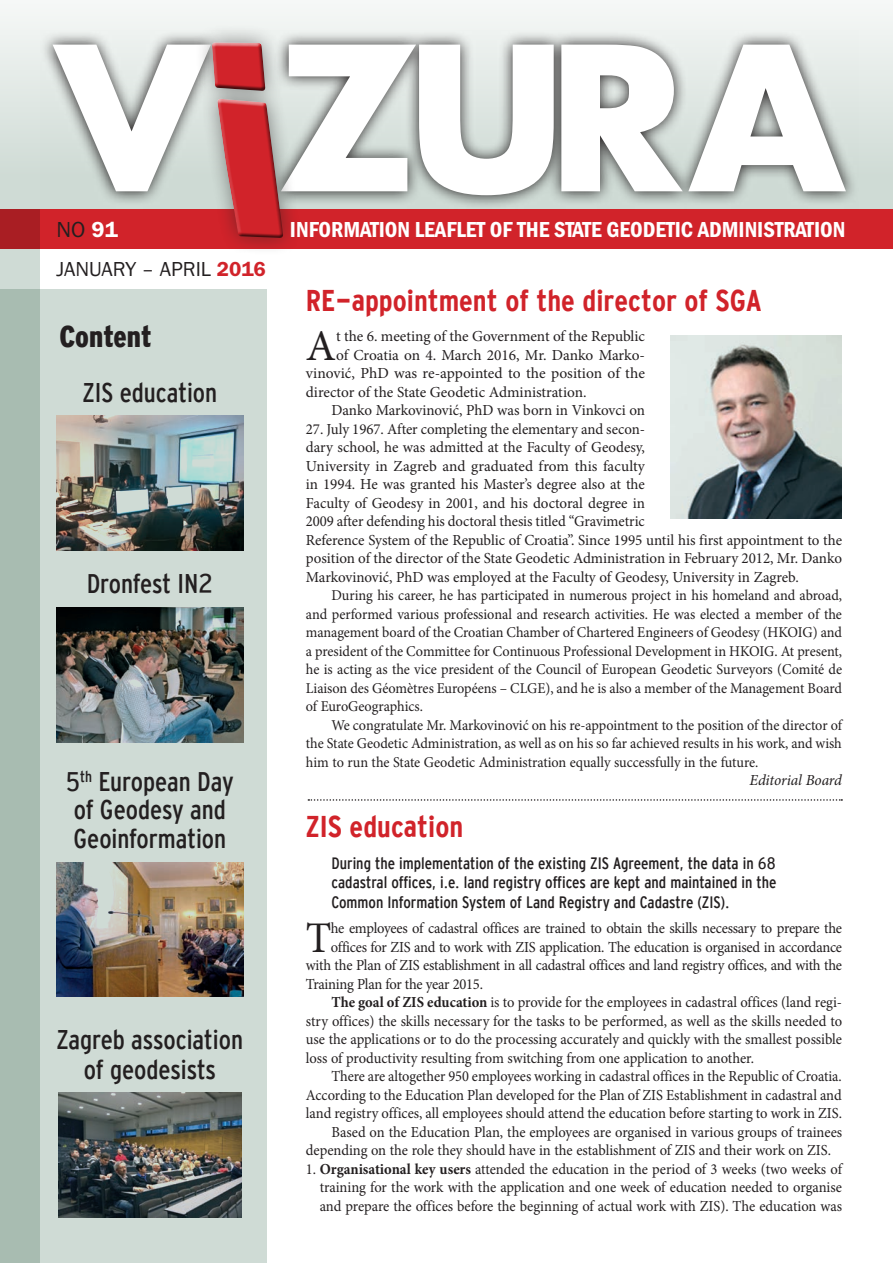
<style>
.page{position:relative;width:893px;height:1263px;background:#fff}
.page>*{position:absolute;margin:0;border:0;box-sizing:border-box;transform-origin:0 0}
.Tekst_s_inicijalom{font:43.8px "Minion Pro";color:#231f20}
.Tekst_s_inicijalom-2{font:43.8px "Minion Pro";color:#231f20;scale:.95 1}
.Naslov_2__razine{font:700 30px "Alan Interstate Mono Cond";color:#d1232a}
.Naslov_2__razine-2{font:900 30px "Alan Interstate Mono Cond";color:#231f20}
.t1{font:27px/29px "Alan Interstate Mono Cond";color:#231f20}
.t2{font:22.5px "Alan Franklin Gothic Condensed Bold";color:#fff}
.t3{font:22.5px "Alan Franklin Gothic";color:#231f20}
.t4{font:21px "Alan Franklin Gothic";letter-spacing:-.005em;color:#231f20}
.Podnaslov_i_istaknut{font:16.5px/19.5px "Alan Interstate Mono Cond";color:#231f20;text-align:justify}
.Tekst{font:15.3px/18.5px "Minion Pro";color:#231f20;text-align:justify;scale:.95 1}
.Tekst-2{font:15.3px/18.5px "Minion Pro";color:#231f20}
.Tekst_s_inicijalom-3{font:15.3px "Minion Pro";letter-spacing:-.015em;color:#231f20;scale:.95 1}
.Tekst-3{font:15.3px/18.5px "Minion Pro";color:#231f20;text-align:justify;scale:.94 1}
.Tekst_s_inicijalom-4{font:15.3px "Minion Pro";letter-spacing:-.015em;color:#231f20}
.Tekst-4{font:italic 15.3px "Minion Pro";letter-spacing:-.01em;color:#231f20}
.Tekst-5{font:15px/18.5px "Minion Pro";color:#231f20;text-align:justify;scale:.95 1}
.s1{font-family:"Alan Franklin Gothic Bold";color:#fff}
.s2{font-family:"Alan Franklin Gothic Bold";color:#d1232a}
.s3{font-weight:700}
</style>
<div class="page">
<div style="left:0;top:0;width:893px;height:220px;background:linear-gradient(to bottom,#f5f7f6,#c8d6cf)"></div>
<div style="left:0;top:209px;width:893px;height:40px;background:#d1232a"></div>
<svg style="left:40px;top:30px;width:818px;height:179px"></svg>
<svg style="left:53px;top:45px;width:793px;height:150px"></svg>
<div style="left:194px;top:24px;width:107px;height:232px;background:#231f20;opacity:.5"></div>
<div style="left:212px;top:42px;width:73px;height:198px;background:#231f20;opacity:.75"></div>
<div style="left:0;top:290px;width:266px;height:973px;background:#cfdbd5"></div>
<img style="left:56px;top:415px;width:187px;height:135px">
<img style="left:56px;top:607px;width:187px;height:135px">
<img style="left:56px;top:863px;width:187px;height:134px">
<img style="left:58px;top:1092px;width:184px;height:126px">
<svg style="left:0;top:209px;width:39px;height:1054px;fill:#a8bcb1"></svg>
<img style="left:670px;top:335px;width:171px;height:184px">
<svg style="left:308px;top:799px;width:534px;height:2px"></svg>
<p class="t3" style="left:57px;top:216px;width:63px">NO <span class="s1">91</span></p>
<p class="t4" style="left:57px;top:256px;width:211px">JANUARY – APRIL <span class="s2">2016</span></p>
<p class="Naslov_2__razine-2" style="left:60px;top:319px;width:94px">Content</p>
<p class="t1" style="left:82px;top:377px;width:136px">ZIS education</p>
<p class="t1" style="left:87px;top:569px;width:128px">Dronfest IN2</p>
<p class="t1" style="left:66px;top:766px;width:170px">5<sup>th</sup> European Day of Geodesy and<br>Geoinformation</p>
<p class="t1" style="left:57px;top:1024px;width:188px;line-height:29.4px;text-align:center">Zagreb association of geodesists</p>
<p class="t2" style="left:290px;top:215px;width:557px">INFORMATION LEAFLET OF THE STATE GEODETIC ADMINISTRATION</p>
<p class="Naslov_2__razine" style="left:306px;top:284px;width:458px">RE-appointment of the director of SGA</p>
<p class="Tekst_s_inicijalom" style="left:306px;top:316px;width:32px">A</p>
<p class="Tekst_s_inicijalom-4" style="left:336px;top:326px;width:310px">t the 6. meeting of the Government of the Republic</p>
<p class="Tekst_s_inicijalom-4" style="left:336px;top:345px;width:310px">of Croatia on 4. March 2016, Mr. Danko Marko-</p>
<p class="Tekst_s_inicijalom-4" style="left:306px;top:363px;width:341px">vinović, PhD was re-appointed to the position of the</p>
<p class="Tekst_s_inicijalom-4" style="left:306px;top:382px;width:282px">director of the State Geodetic Administration.</p>
<p class="Tekst-2" style="left:331px;top:401px;width:315px">Danko Markovinović, PhD was born in Vinkovci on</p>
<p class="Tekst-2" style="left:306px;top:420px;width:538px">27. July 1967. After completing the elementary and secon-<br>dary school, he was admitted at the Faculty of Geodesy,<br>University in Zagreb and graduated from this faculty<br>in 1994. He was granted his Master’s degree also at the<br>Faculty of Geodesy in 2001, and his doctoral degree in<br>2009 after defending his doctoral thesis titled “Gravimetric<br>Reference System of the Republic of Croatia”. Since 1995 until his first appointment to the position of the director of the State Geodetic Administration in February 2012, Mr. Danko Markovinović, PhD was employed at the Faculty of Geodesy, University in Zagreb.</p>
<p class="Tekst-5" style="left:306px;top:586px;width:566px;text-indent:26px">During his career, he has participated in numerous project in his homeland and abroad, and performed various professional and research activities. He was elected a member of the management board of the Croatian Chamber of Chartered Engineers of Geodesy (HKOIG) and a president of the Committee for Continuous Professional Development in HKOIG. At present, he is acting as the vice president of the Council of European Geodetic Surveyors (Comité de Liaison des Géomètres Européens – CLGE), and he is also a member of the Management Board of EuroGeographics.</p>
<p class="Tekst-5" style="left:306px;top:716px;width:566px;text-indent:26px">We congratulate Mr. Markovinović on his re-appointment to the position of the director of the State Geodetic Administration, as well as on his so far achieved results in his work, and wish him to run the State Geodetic Administration equally successfully in the future.</p>
<p class="Tekst-4" style="left:749px;top:770px;width:94px">Editorial Board</p>
<p class="Naslov_2__razine" style="left:306px;top:809px;width:159px">ZIS education</p>
<p class="Podnaslov_i_istaknut" style="left:331px;top:853px;width:447px">During the implementation of the existing ZIS Agreement, the data in 68 cadastral offices, i.e. land registry offices are kept and maintained in the Common Information System of Land Registry and Cadastre (ZIS).</p>
<p class="Tekst_s_inicijalom-2" style="left:306px;top:908px;width:28px">T</p>
<p class="Tekst_s_inicijalom-3" style="left:331px;top:918px;width:540px">he employees of cadastral offices are trained to obtain the skills necessary to prepare the</p>
<p class="Tekst_s_inicijalom-3" style="left:331px;top:936px;width:540px">offices for ZIS and to work with ZIS application. The education is organised in accordance</p>
<p class="Tekst_s_inicijalom-3" style="left:306px;top:955px;width:566px">with the Plan of ZIS establishment in all cadastral offices and land registry offices, and with the</p>
<p class="Tekst_s_inicijalom-3" style="left:306px;top:973px;width:188px">Training Plan for the year 2015.</p>
<p class="Tekst" style="left:306px;top:993px;width:566px;text-indent:26px"><span class="s3">The goal of ZIS education</span> is to provide for the employees in cadastral offices (land regi&shy;stry offices) the skills necessary for the tasks to be performed, as well as the skills needed to use the applications or to do the processing accurately and quickly with the smallest possible loss of productivity resulting from switching from one application to another.</p>
<p class="Tekst-3" style="left:306px;top:1067px;width:572px;text-indent:26px">There are altogether 950 employees working in cadastral offices in the Republic of Croatia.<br>According to the Education Plan developed for the Plan of ZIS Establishment in cadastral and land registry offices, all employees should attend the education before starting to work in ZIS.</p>
<p class="Tekst" style="left:306px;top:1123px;width:566px;text-indent:26px">Based on the Education Plan, the employees are organised in various groups of trainees depending on the role they should have in the establishment of ZIS and their work on ZIS.</p>
<p class="Tekst" style="left:320px;top:1160px;width:551px;text-indent:-14px">1. <span class="s3">Organisational key users</span> attended the education in the period of 3 weeks (two weeks of training for the work with the application and one week of education needed to organise and prepare the offices before the beginning of actual work with ZIS). The education was</p>
</div>
